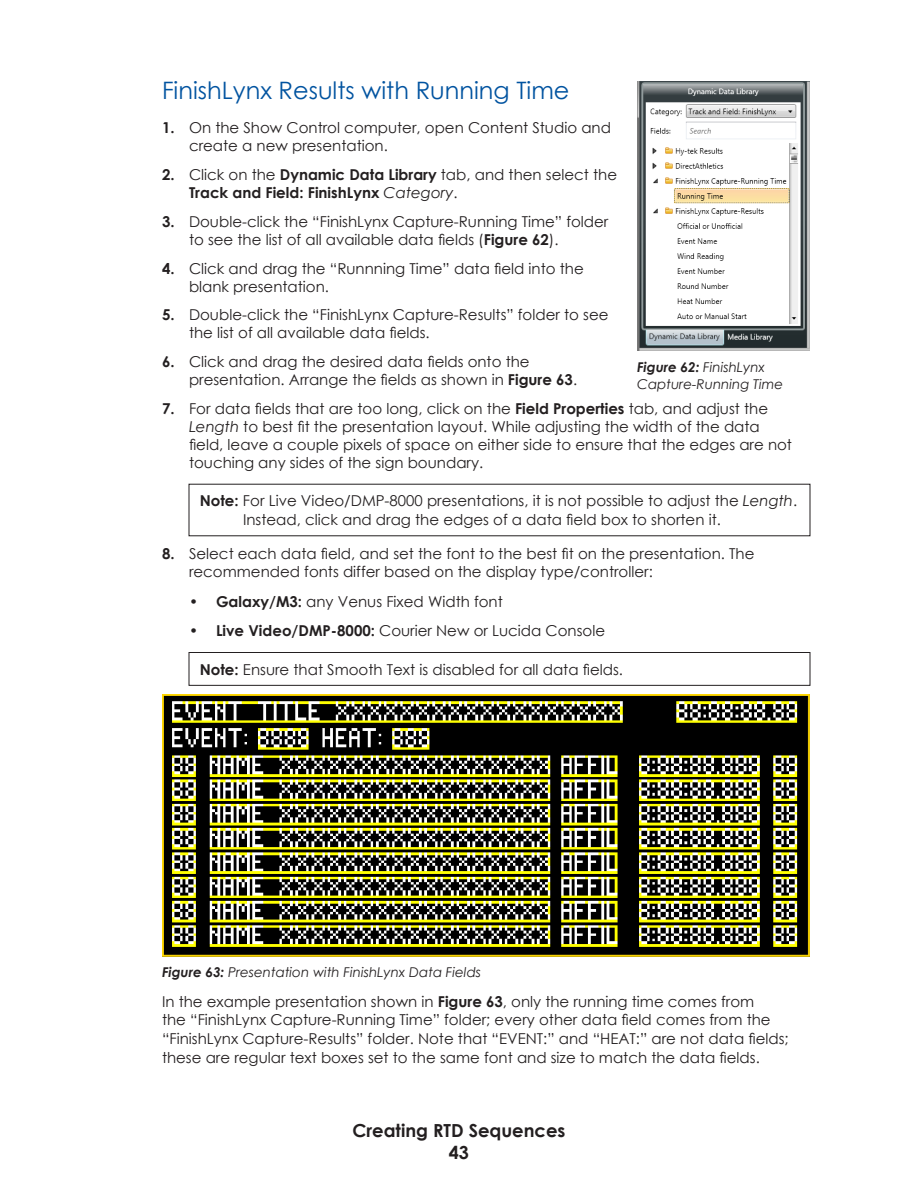
<style>
.page{position:relative;width:918px;height:1188px;background:#fff}
.page>*{position:absolute;margin:0;border:0;box-sizing:border-box;transform-origin:0 0}
.Heading_2{font:24px "Century Gothic";color:#0153a0}
.t1{font:700 18px/22.5px "Century Gothic";color:#231f20;text-align:center}
.Body_Text{font:15px/18px "Century Gothic";color:#231f20}
.Note_-_Column_Width__Indent{font:15px/18.8px "Century Gothic";color:#231f20}
.t2{font:700 15px/18px "Century Gothic";color:#231f20}
.t3{font:italic 13.5px/16.8px "Century Gothic";color:#231f20}
.s1{font-weight:700}
.s2{font-weight:400}
.s3{font-weight:400;font-style:italic}
.s4{font-style:italic}
</style>
<div class="page">
<div style="left:189px;top:652px;width:621px;height:34px;border:1px solid #231f20"></div>
<img style="left:162px;top:694px;width:648px;height:262px">
<img style="left:637px;top:81px;width:173px;height:270px">
<p class="Heading_2" style="left:162px;top:74px;width:409px">FinishLynx Results with Running Time</p>
<p class="Body_Text" style="left:189px;top:119px;width:424px;text-indent:-27px"><span class="s1">1.</span> On the Show Control computer, open Content Studio and create a new presentation.</p>
<p class="t2" style="left:189px;top:165px;width:430px;text-indent:-27px">2. <span class="s2">Click on the</span> Dynamic Data Library <span class="s2">tab, and then select the<br></span>Track and Field: FinishLynx <span class="s3">Category</span><span class="s2">.</span></p>
<p class="Body_Text" style="left:189px;top:212px;width:421px;text-indent:-27px"><span class="s1">3.</span> Double-click the “FinishLynx Capture-Running Time” folder to see the list of all available data fields (<span class="s1">Figure 62</span>).</p>
<p class="Body_Text" style="left:189px;top:259px;width:396px;text-indent:-27px"><span class="s1">4.</span> Click and drag the “Runnning Time” data field into the blank presentation.</p>
<p class="Body_Text" style="left:189px;top:306px;width:421px;text-indent:-27px"><span class="s1">5.</span> Double-click the “FinishLynx Capture-Results” folder to see the list of all available data fields.</p>
<p class="Body_Text" style="left:189px;top:353px;width:390px;text-indent:-27px"><span class="s1">6.</span> Click and drag the desired data fields onto the presentation. Arrange the fields as shown in <span class="s1">Figure 63</span>.</p>
<p class="Body_Text" style="left:189px;top:399px;width:605px;text-indent:-27px"><span class="s1">7.</span> For data fields that are too long, click on the <span class="s1">Field Properties</span> tab, and adjust the <span class="s4">Length</span> to best fit the presentation layout. While adjusting the width of the data field, leave a couple pixels of space on either side to ensure that the edges are not touching any sides of the sign boundary.</p>
<p class="Note_-_Column_Width__Indent" style="left:243px;top:491px;width:556px;text-indent:-43px"><span class="s1">Note:</span> For Live Video/DMP-8000 presentations, it is not possible to adjust the <span class="s4">Length</span>.<br>Instead, click and drag the edges of a data field box to shorten it.</p>
<p class="Body_Text" style="left:189px;top:545px;width:567px;text-indent:-27px"><span class="s1">8.</span> Select each data field, and set the font to the best fit on the presentation. The recommended fonts differ based on the display type/controller:</p>
<p class="Body_Text" style="left:189px;top:592px;width:315px">• <span class="s1">Galaxy/M3:</span> any Venus Fixed Width font</p>
<p class="Body_Text" style="left:189px;top:622px;width:418px">• <span class="s1">Live Video/DMP-8000:</span> Courier New or Lucida Console</p>
<p class="Note_-_Column_Width__Indent" style="left:200px;top:660px;width:425px"><span class="s1">Note:</span> Ensure that Smooth Text is disabled for all data fields.</p>
<p class="t3" style="left:637px;top:359px;width:148px"><span class="s1">Figure 62:</span> FinishLynx<br>Capture-Running Time</p>
<p class="t3" style="left:162px;top:964px;width:321px"><span class="s1">Figure 63:</span> Presentation with FinishLynx Data Fields</p>
<p class="Body_Text" style="left:162px;top:992px;width:628px;line-height:18.8px">In the example presentation shown in <span class="s1">Figure 63</span>, only the running time comes from<br>the “FinishLynx Capture-Running Time” folder; every other data field comes from the “FinishLynx Capture-Results” folder. Note that “EVENT:” and “HEAT:” are not data fields; these are regular text boxes set to the same font and size to match the data fields.</p>
<p class="t1" style="left:352px;top:1118px;width:215px">Creating RTD Sequences<br>43</p>
</div>
